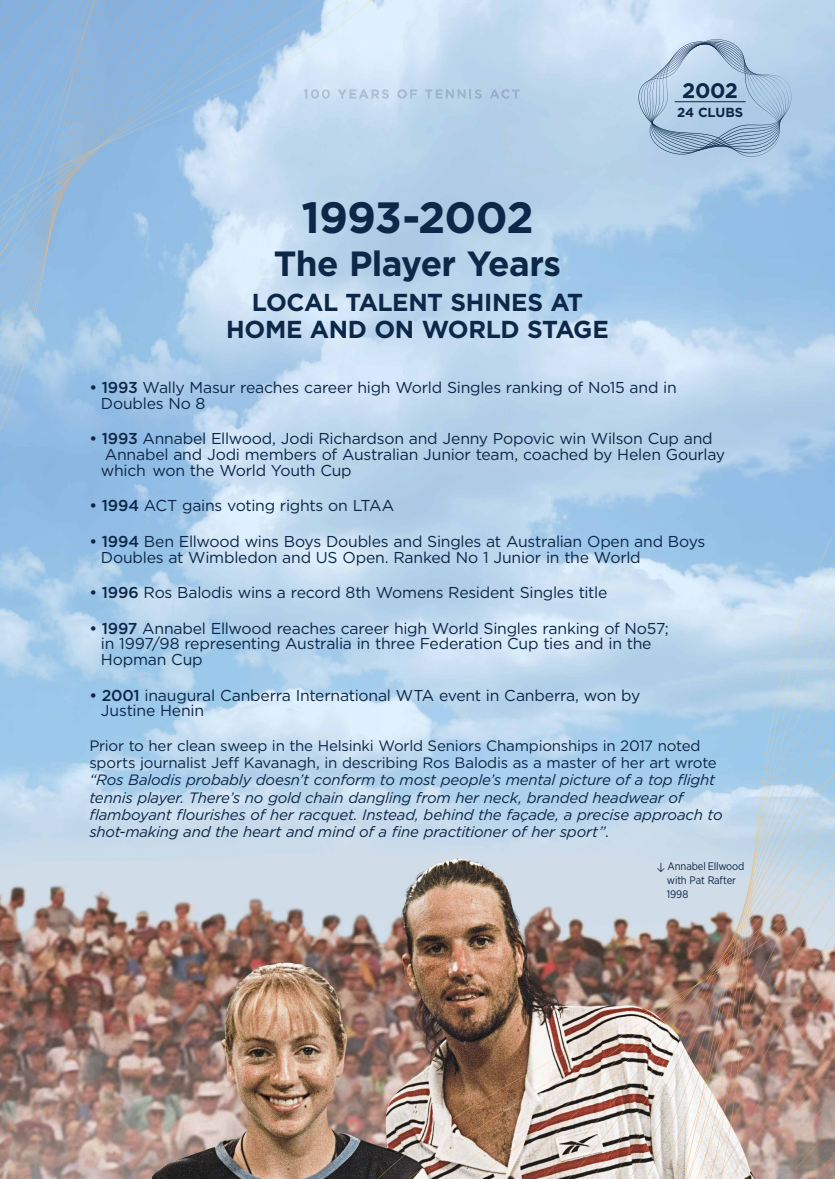
<style>
.page{position:relative;width:835px;height:1179px;background:#fff}
.page>*{position:absolute;margin:0;border:0;box-sizing:border-box;transform-origin:0 0}
.t1{font:700 43.75px "Gotham";letter-spacing:-.02em;color:#0c2747}
.t2{font:700 35px "Gotham";letter-spacing:-.02em;color:#0c2747}
.t3{font:700 24.5px/27.3px "Gotham";letter-spacing:-.02em;color:#0c2747;text-align:center}
.t4{font:700 21.07px "Gotham";color:#0c2747}
.t5{font:15.75px/15.7px "Gotham";letter-spacing:-.015em;color:#0c2747}
.t6{font:italic 15.05px/17.1px "Gotham";letter-spacing:-.015em;color:#0c2747}
.t7{font:15.05px/17.1px "Gotham";letter-spacing:-.015em;color:#0c2747}
.t8{font:700 13.12px "Gotham";letter-spacing:-.01em;color:#0c2747}
.t9{font:10.92px/14.1px "Gotham Narrow";letter-spacing:-.01em;color:#0c2747}
.s1{font-weight:500}
.s2{font-style:normal}
.s3{font-family:"Klavika Arrows"}
</style>
<div class="page">
<img style="left:0;top:0;width:834px;height:1179px">
<svg style="left:371px;top:89px;width:18px;height:10px"></svg>
<svg style="left:397px;top:89px;width:20px;height:10px"></svg>
<svg style="left:425px;top:89px;width:56px;height:10px"></svg>
<svg style="left:489px;top:89px;width:30px;height:10px"></svg>
<svg style="left:348px;top:0;width:23px;height:205px;background:#cae0f2"></svg>
<svg style="left:319px;top:0;width:29px;height:217px;background:#c8def1"></svg>
<svg style="left:291px;top:0;width:28px;height:229px;background:#bdd7ee"></svg>
<svg style="left:265px;top:0;width:26px;height:241px;background:#bcd5ef"></svg>
<svg style="left:234px;top:0;width:31px;height:253px;background:#b5d2ed"></svg>
<svg style="left:211px;top:0;width:23px;height:266px;background:#b6d2ed"></svg>
<svg style="left:192px;top:0;width:19px;height:279px;background:#a4c7e7"></svg>
<svg style="left:175px;top:0;width:17px;height:292px;background:#95bde3"></svg>
<svg style="left:160px;top:0;width:15px;height:306px;background:#90bae2"></svg>
<svg style="left:147px;top:0;width:13px;height:320px;background:#8fb9e1"></svg>
<svg style="left:135px;top:0;width:12px;height:334px;background:#91bae1"></svg>
<svg style="left:124px;top:0;width:11px;height:349px;background:#8fb9e1"></svg>
<svg style="left:114px;top:0;width:10px;height:364px;background:#90b9e1"></svg>
<svg style="left:105px;top:0;width:9px;height:380px;background:#92bae1"></svg>
<svg style="left:97px;top:0;width:8px;height:396px;background:#92bae1"></svg>
<svg style="left:95px;top:0;width:2px;height:413px"></svg>
<svg style="left:0;top:0;width:95px;height:431px;background:#93badf"></svg>
<img style="left:377px;top:887px;width:31px;height:292px">
<img style="left:408px;top:870px;width:35px;height:309px">
<img style="left:443px;top:852px;width:33px;height:327px">
<img style="left:476px;top:834px;width:28px;height:345px">
<img style="left:504px;top:815px;width:37px;height:364px">
<img style="left:541px;top:795px;width:27px;height:384px">
<img style="left:568px;top:775px;width:23px;height:404px">
<img style="left:591px;top:753px;width:20px;height:426px">
<img style="left:611px;top:731px;width:18px;height:448px">
<img style="left:629px;top:708px;width:16px;height:471px">
<img style="left:645px;top:684px;width:15px;height:495px">
<img style="left:660px;top:660px;width:14px;height:519px">
<svg style="left:674px;top:635px;width:13px;height:544px;background:#b9bec5"></svg>
<svg style="left:687px;top:609px;width:12px;height:570px;background:#bdc1c9"></svg>
<svg style="left:699px;top:584px;width:11px;height:595px;background:#bbbfc7"></svg>
<img style="left:710px;top:559px;width:10px;height:620px">
<img style="left:720px;top:530px;width:114px;height:649px">
<svg style="left:638px;top:39px;width:153px;height:118px;background:#abc5de"></svg>
<h1 class="t1" style="left:301px;top:189px;width:234px">1993-2002</h1>
<h2 class="t2" style="left:274px;top:240px;width:288px">The Player Years</h2>
<h3 class="t3" style="left:226px;top:288px;width:384px">LOCAL TALENT SHINES AT<br>HOME AND ON WORLD STAGE</h3>
<h3 class="t4" style="left:682px;top:76px;width:57px">2002</h3>
<p class="t8" style="left:677px;top:103px;width:68px">24 CLUBS</p>
<p class="t5" style="left:101px;top:379px;width:577px;text-indent:-12px"><span class="s1">• 1993</span> Wally Masur reaches career high World Singles ranking of No15 and in<br>Doubles No 8</p>
<p class="t5" style="left:101px;top:430px;width:625px;text-indent:-12px"><span class="s1">• 1993</span> Annabel Ellwood, Jodi Richardson and Jenny Popovic win Wilson Cup and<br>Annabel and Jodi members of Australian Junior team, coached by Helen Gourlay which won the World Youth Cup</p>
<p class="t5" style="left:89px;top:497px;width:306px"><span class="s1">• 1994</span> ACT gains voting rights on LTAA</p>
<p class="t5" style="left:101px;top:533px;width:606px;text-indent:-12px"><span class="s1">• 1994</span> Ben Ellwood wins Boys Doubles and Singles at Australian Open and Boys<br>Doubles at Wimbledon and US Open. Ranked No 1 Junior in the World</p>
<p class="t5" style="left:89px;top:584px;width:519px"><span class="s1">• 1996</span> Ros Balodis wins a record 8th Womens Resident Singles title</p>
<p class="t5" style="left:101px;top:620px;width:569px;text-indent:-12px"><span class="s1">• 1997</span> Annabel Ellwood reaches career high World Singles ranking of No57; in 1997/98 representing Australia in three Federation Cup ties and in the<br>Hopman Cup</p>
<p class="t5" style="left:101px;top:687px;width:541px;text-indent:-12px"><span class="s1">• 2001</span> inaugural Canberra International WTA event in Canberra, won by<br>Justine Henin</p>
<p class="t7" style="left:89px;top:737px;width:628px">Prior to her clean sweep in the Helsinki World Seniors Championships in 2017 noted sports journalist Jeff Kavanagh, in describing Ros Balodis as a master of her art wrote</p>
<p class="t6" style="left:89px;top:771px;width:634px">“Ros Balodis probably doesn’t conform to most people’s mental picture of a top flight tennis player. There’s no gold chain dangling from her neck, branded headwear of flamboyant flourishes of her racquet. Instead, behind the façade, a precise approach to shot-making and the heart and mind of a fine practitioner of her sport”<span class="s2">.</span></p>
<p class="t9" style="left:666px;top:859px;width:79px;text-indent:-10px"><span class="s3">H</span> Annabel Ellwood with Pat Rafter<br>1998</p>
</div>
